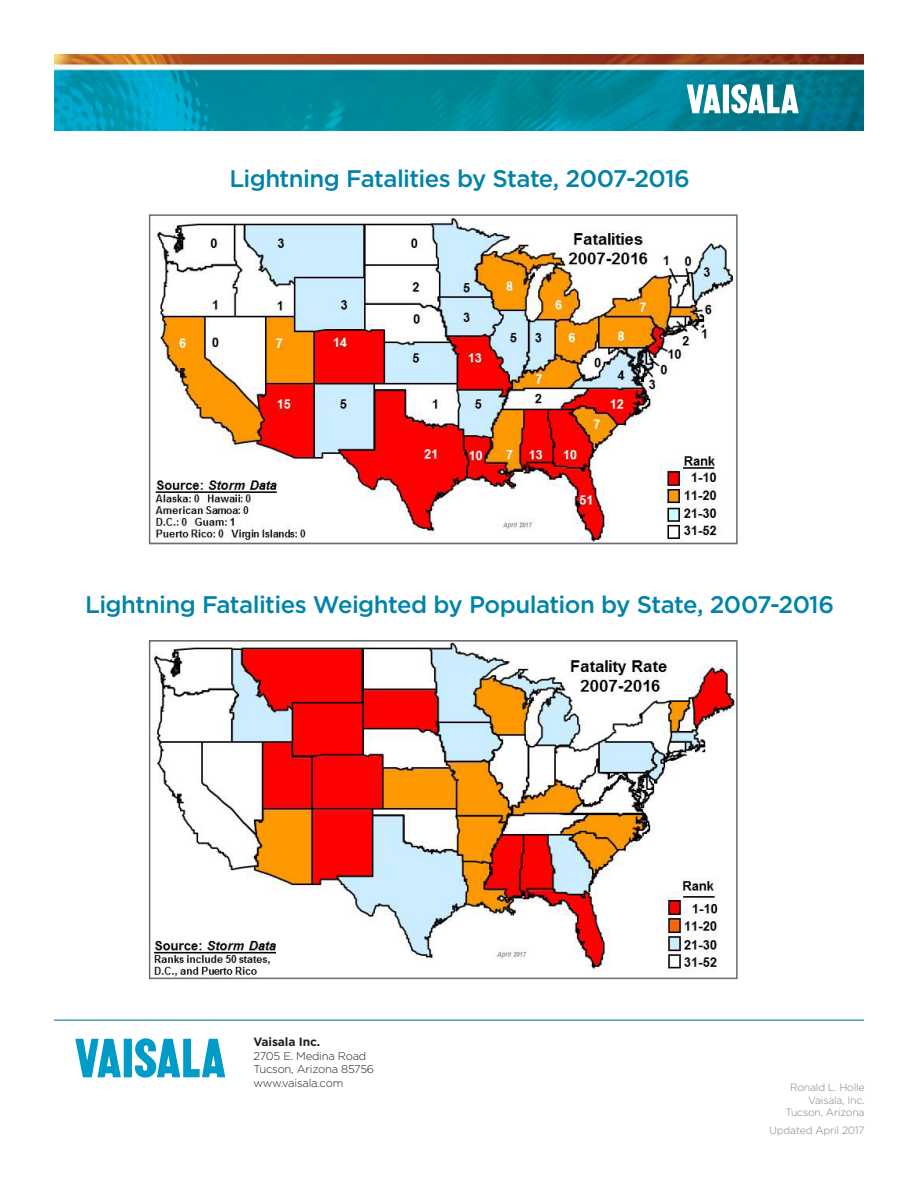
<style>
.page{position:relative;width:918px;height:1188px;background:#fff}
.page>*{position:absolute;margin:0;border:0;box-sizing:border-box;transform-origin:0 0}
.Datasheet_headline{font:500 24px "Gotham";letter-spacing:-.025em;color:#0083a9}
.t1{font:700 12px "Gotham";letter-spacing:-.01em;color:#231f20}
.t2{font:300 11.25px/13.5px "Gotham";letter-spacing:-.02em;color:#231f20}
.Reference{font:300 10.5px "Gotham";letter-spacing:-.02em;color:#808285}
</style>
<div class="page">
<img style="left:54px;top:54px;width:810px;height:76px">
<svg style="left:687px;top:84px;width:34px;height:29px"></svg>
<div style="left:723px;top:84px;width:6px;height:29px;background:#fff"></div>
<svg style="left:731px;top:84px;width:68px;height:29px"></svg>
<svg style="left:75px;top:1039px;width:46px;height:38px"></svg>
<div style="left:124px;top:1039px;width:8px;height:38px;background:#009bc8"></div>
<svg style="left:135px;top:1038px;width:90px;height:40px"></svg>
<hr style="left:54px;top:1020px;width:810px;height:1px;background:#0083a9">
<img style="left:154px;top:218px;width:581px;height:323px">
<div style="left:149px;top:214px;width:589px;height:330px;border:2px solid #6c6d70"></div>
<img style="left:153px;top:643px;width:582px;height:333px">
<div style="left:149px;top:640px;width:589px;height:339px;border:2px solid #6c6d70"></div>
<p class="Datasheet_headline" style="left:229px;top:163px;width:462px">Lightning Fatalities by State, 2007-2016</p>
<p class="Datasheet_headline" style="left:85px;top:588px;width:751px">Lightning Fatalities Weighted by Population by State, 2007-2016</p>
<p class="t1" style="left:253px;top:1034px;width:68px">Vaisala Inc.</p>
<p class="t2" style="left:253px;top:1049px;width:122px">2705 E. Medina Road<br>Tucson, Arizona 85756 www.vaisala.com</p>
<p class="Reference" style="left:790px;top:1081px;width:76px">Ronald L. Holle</p>
<p class="Reference" style="left:808px;top:1093px;width:58px">Vaisala, Inc.</p>
<p class="Reference" style="left:786px;top:1106px;width:81px">Tucson, Arizona</p>
<p class="Reference" style="left:769px;top:1124px;width:97px">Updated April 2017</p>
</div>
